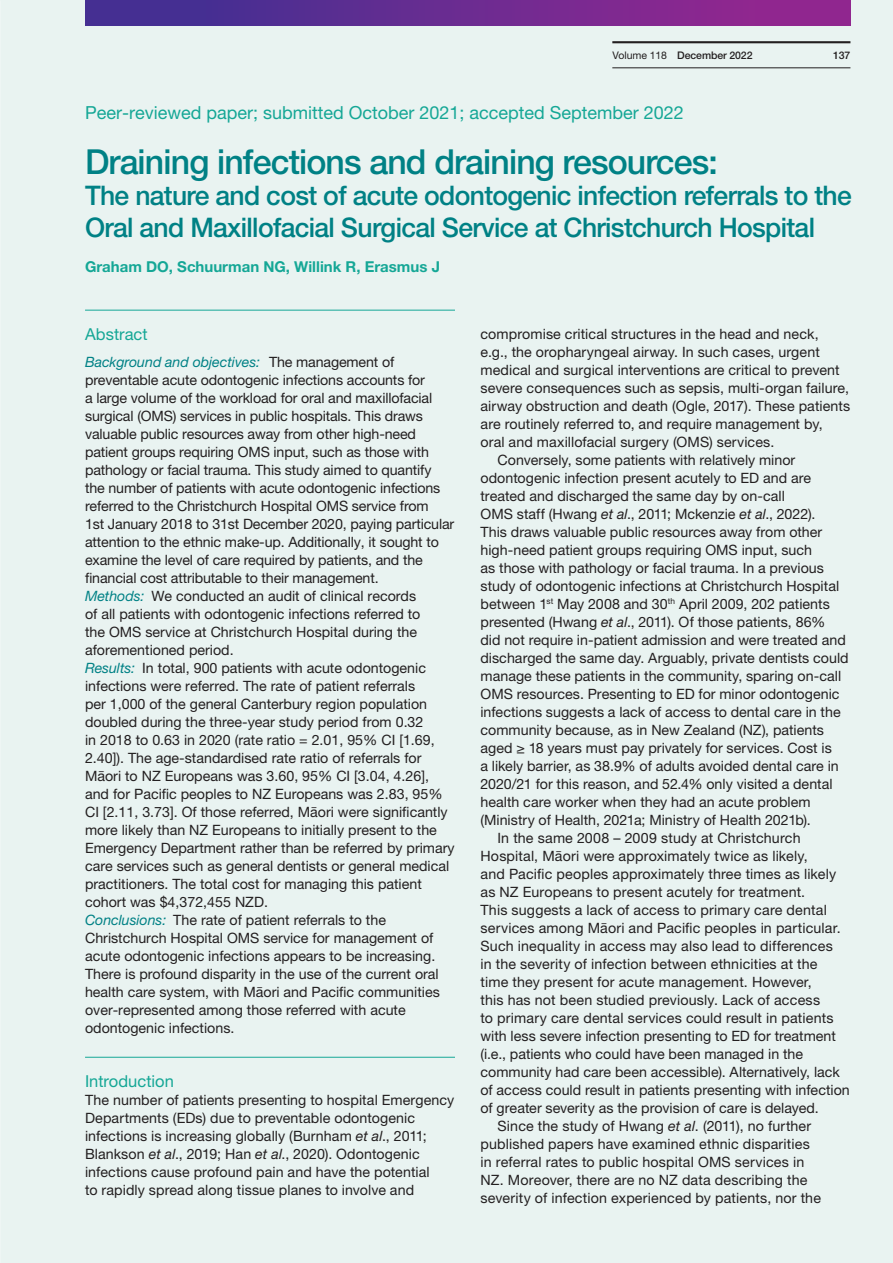
<style>
.page{position:relative;width:893px;height:1263px;background:#e9f3f1}
.page>*{position:absolute;margin:0;border:0;box-sizing:border-box;transform-origin:0 0}
.t1{font:500 34.5px "Helvetica Neue LT Pro";letter-spacing:-.025em;color:#008185}
.t2{font:500 27px/31.5px "Helvetica Neue LT Pro";letter-spacing:-.025em;color:#008185}
.t3{font:18px "Helvetica Neue LT Pro";color:#15a796}
.t4{font:16.5px "Helvetica Neue LT Pro";color:#15a796}
.t5{font:700 15px "Helvetica Neue LT Pro";color:#15a796}
.t6{font:14.25px/18px "Helvetica Neue LT Pro";color:#231f20}
.t7{font:500 10.5px "Helvetica Neue LT Pro";letter-spacing:-.01em;color:#231f20}
.s1{font-weight:400}
.s2{font-style:italic;color:#008185}
.s3{font-style:italic}
</style>
<div class="page">
<div style="left:85px;top:0;width:765px;height:26px;background:linear-gradient(to right,#3c3192,#99268f)"></div>
<hr style="left:85px;top:310px;width:370px;height:1px;background:#15a796">
<hr style="left:85px;top:1057px;width:370px;height:1px;background:#15a796">
<hr style="left:612px;top:68px;width:238px;height:1px;background:#231f20">
<hr style="left:612px;top:41px;width:238px;height:2px;background:#231f20">
<p class="t7" style="left:612px;top:49px;width:142px"><span class="s1">Volume 118</span> December 2022</p>
<p class="t7" style="left:833px;top:49px;width:19px">137</p>
<p class="t3" style="left:85px;top:102px;width:600px">Peer-reviewed paper; submitted October 2021; accepted September 2022</p>
<h1 class="t1" style="left:85px;top:141px;width:634px">Draining infections and draining resources:</h1>
<h2 class="t2" style="left:85px;top:180px;width:768px">The nature and cost of acute odontogenic infection referrals to the<br>Oral and Maxillofacial Surgical Service at Christchurch Hospital</h2>
<p class="t5" style="left:85px;top:257px;width:356px">Graham DO, Schuurman NG, Willink R, Erasmus J</p>
<p class="t4" style="left:85px;top:325px;width:64px">Abstract</p>
<p class="t6" style="left:85px;top:353px;width:371px"><span class="s2">Background and objectives:</span> The management of preventable acute odontogenic infections accounts for<br>a large volume of the workload for oral and maxillofacial surgical (OMS) services in public hospitals. This draws valuable public resources away from other high-need patient groups requiring OMS input, such as those with pathology or facial trauma. This study aimed to quantify the number of patients with acute odontogenic infections referred to the Christchurch Hospital OMS service from<br>1st January 2018 to 31st December 2020, paying particular attention to the ethnic make-up. Additionally, it sought to examine the level of care required by patients, and the financial cost attributable to their management.<br><span class="s2">Methods:</span> We conducted an audit of clinical records<br>of all patients with odontogenic infections referred to<br>the OMS service at Christchurch Hospital during the aforementioned period.<br><span class="s2">Results:</span> In total, 900 patients with acute odontogenic infections were referred. The rate of patient referrals<br>per 1,000 of the general Canterbury region population doubled during the three-year study period from 0.32<br>in 2018 to 0.63 in 2020 (rate ratio = 2.01, 95% CI [1.69, 2.40]). The age-standardised rate ratio of referrals for Māori to NZ Europeans was 3.60, 95% CI [3.04, 4.26], and for Pacific peoples to NZ Europeans was 2.83, 95% CI [2.11, 3.73]. Of those referred, Māori were significantly more likely than NZ Europeans to initially present to the Emergency Department rather than be referred by primary care services such as general dentists or general medical practitioners. The total cost for managing this patient cohort was $4,372,455 NZD.<br><span class="s2">Conclusions:</span> The rate of patient referrals to the Christchurch Hospital OMS service for management of acute odontogenic infections appears to be increasing.<br>There is profound disparity in the use of the current oral health care system, with Māori and Pacific communities over-represented among those referred with acute odontogenic infections.</p>
<p class="t4" style="left:85px;top:1072px;width:90px">Introduction</p>
<p class="t6" style="left:85px;top:1091px;width:371px">The number of patients presenting to hospital Emergency Departments (EDs) due to preventable odontogenic infections is increasing globally (Burnham <span class="s3">et al</span>., 2011; Blankson <span class="s3">et al</span>., 2019; Han <span class="s3">et al</span>., 2020). Odontogenic infections cause profound pain and have the potential<br>to rapidly spread along tissue planes to involve and</p>
<p class="t6" style="left:480px;top:324px;width:340px">compromise critical structures in the head and neck,</p>
<p class="t6" style="left:480px;top:342px;width:341px">e.g., the oropharyngeal airway. In such cases, urgent</p>
<p class="t6" style="left:480px;top:360px;width:361px">medical and surgical interventions are critical to prevent</p>
<p class="t6" style="left:480px;top:378px;width:370px">severe consequences such as sepsis, multi-organ failure,</p>
<p class="t6" style="left:480px;top:396px;width:371px">airway obstruction and death (Ogle, 2017). These patients</p>
<p class="t6" style="left:480px;top:414px;width:344px">are routinely referred to, and require management by,</p>
<p class="t6" style="left:480px;top:432px;width:295px">oral and maxillofacial surgery (OMS) services.</p>
<p class="t6" style="left:497px;top:450px;width:299px">Conversely, some patients with relatively minor</p>
<p class="t6" style="left:480px;top:468px;width:332px">odontogenic infection present acutely to ED and are</p>
<p class="t6" style="left:480px;top:486px;width:306px">treated and discharged the same day by on-call</p>
<p class="t6" style="left:480px;top:504px;width:336px">OMS staff (Hwang <span class="s3">et al</span>., 2011; Mckenzie <span class="s3">et al</span>., 2022).</p>
<p class="t6" style="left:480px;top:522px;width:343px">This draws valuable public resources away from other</p>
<p class="t6" style="left:480px;top:540px;width:333px">high-need patient groups requiring OMS input, such</p>
<p class="t6" style="left:480px;top:558px;width:345px">as those with pathology or facial trauma. In a previous</p>
<p class="t6" style="left:480px;top:576px;width:360px">study of odontogenic infections at Christchurch Hospital</p>
<p class="t6" style="left:480px;top:594px;width:351px">between 1<sup>st</sup> May 2008 and 30<sup>th</sup> April 2009, 202 patients</p>
<p class="t6" style="left:480px;top:612px;width:346px">presented (Hwang <span class="s3">et al</span>., 2011). Of those patients, 86%</p>
<p class="t6" style="left:480px;top:630px;width:367px">did not require in-patient admission and were treated and</p>
<p class="t6" style="left:480px;top:648px;width:370px">discharged the same day. Arguably, private dentists could</p>
<p class="t6" style="left:480px;top:666px;width:362px">manage these patients in the community, sparing on-call</p>
<p class="t6" style="left:480px;top:684px;width:361px">OMS resources. Presenting to ED for minor odontogenic</p>
<p class="t6" style="left:480px;top:702px;width:362px">infections suggests a lack of access to dental care in the</p>
<p class="t6" style="left:480px;top:720px;width:345px">community because, as in New Zealand (NZ), patients</p>
<p class="t6" style="left:480px;top:738px;width:353px">aged ≥ 18 years must pay privately for services. Cost is</p>
<p class="t6" style="left:480px;top:756px;width:360px">a likely barrier, as 38.9% of adults avoided dental care in</p>
<p class="t6" style="left:480px;top:774px;width:354px">2020/21 for this reason, and 52.4% only visited a dental</p>
<p class="t6" style="left:480px;top:792px;width:332px">health care worker when they had an acute problem</p>
<p class="t6" style="left:480px;top:810px;width:332px">(Ministry of Health, 2021a; Ministry of Health 2021b).</p>
<p class="t6" style="left:497px;top:828px;width:305px">In the same 2008 – 2009 study at Christchurch</p>
<p class="t6" style="left:480px;top:846px;width:329px">Hospital, Māori were approximately twice as likely,</p>
<p class="t6" style="left:480px;top:864px;width:357px">and Pacific peoples approximately three times as likely</p>
<p class="t6" style="left:480px;top:882px;width:326px">as NZ Europeans to present acutely for treatment.</p>
<p class="t6" style="left:480px;top:900px;width:348px">This suggests a lack of access to primary care dental</p>
<p class="t6" style="left:480px;top:918px;width:362px">services among Māori and Pacific peoples in particular.</p>
<p class="t6" style="left:480px;top:936px;width:354px">Such inequality in access may also lead to differences</p>
<p class="t6" style="left:480px;top:954px;width:339px">in the severity of infection between ethnicities at the</p>
<p class="t6" style="left:480px;top:972px;width:333px">time they present for acute management. However,</p>
<p class="t6" style="left:480px;top:990px;width:341px">this has not been studied previously. Lack of access</p>
<p class="t6" style="left:480px;top:1008px;width:354px">to primary care dental services could result in patients</p>
<p class="t6" style="left:480px;top:1026px;width:357px">with less severe infection presenting to ED for treatment</p>
<p class="t6" style="left:480px;top:1044px;width:324px">(i.e., patients who could have been managed in the</p>
<p class="t6" style="left:480px;top:1062px;width:361px">community had care been accessible). Alternatively, lack</p>
<p class="t6" style="left:480px;top:1080px;width:371px">of access could result in patients presenting with infection</p>
<p class="t6" style="left:480px;top:1098px;width:340px">of greater severity as the provision of care is delayed.</p>
<p class="t6" style="left:497px;top:1116px;width:315px">Since the study of Hwang <span class="s3">et al</span>. (2011), no further</p>
<p class="t6" style="left:480px;top:1134px;width:331px">published papers have examined ethnic disparities</p>
<p class="t6" style="left:480px;top:1152px;width:325px">in referral rates to public hospital OMS services in</p>
<p class="t6" style="left:480px;top:1170px;width:328px">NZ. Moreover, there are no NZ data describing the</p>
<p class="t6" style="left:480px;top:1188px;width:342px">severity of infection experienced by patients, nor the</p>
</div>
